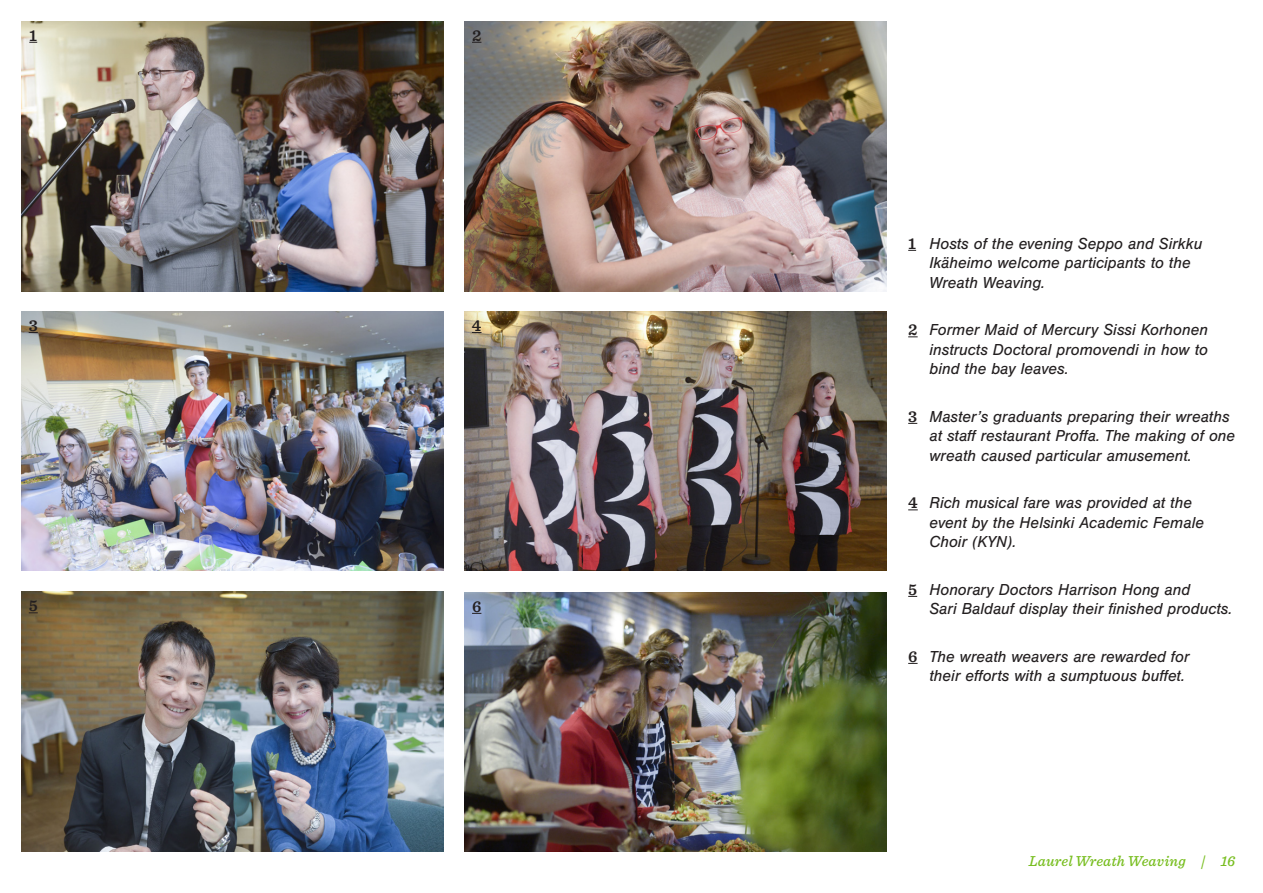
<style>
.page{position:relative;width:1263px;height:893px;background:#fff}
.page>*{position:absolute;margin:0;border:0;box-sizing:border-box;transform-origin:0 0}
.KUVATEKSTI{font:italic 16.5px/19.5px "Nimbus San";color:#231f20}
.KUVATEKSTI-2{font:600 16.5px "Sentinel";color:#231f20}
.t1{font:italic 500 15px "Sentinel";letter-spacing:.005em;color:#78be20}
.s1{font-family:"Sentinel";font-weight:600;font-style:normal}
</style>
<div class="page">
<img style="left:21px;top:21px;width:422px;height:270px">
<img style="left:465px;top:311px;width:422px;height:260px">
<img style="left:465px;top:21px;width:422px;height:270px">
<img style="left:21px;top:592px;width:422px;height:259px">
<img style="left:21px;top:311px;width:422px;height:260px">
<img style="left:465px;top:592px;width:422px;height:259px">
<p class="KUVATEKSTI-2" style="left:29px;top:22px;width:9px">1</p>
<p class="KUVATEKSTI-2" style="left:472px;top:22px;width:11px">2</p>
<p class="KUVATEKSTI-2" style="left:29px;top:313px;width:11px">3</p>
<p class="KUVATEKSTI-2" style="left:29px;top:593px;width:10px">5</p>
<p class="KUVATEKSTI-2" style="left:472px;top:313px;width:11px">4</p>
<p class="KUVATEKSTI-2" style="left:472px;top:593px;width:11px">6</p>
<p class="KUVATEKSTI" style="left:929px;top:234px;width:274px;text-indent:-21px"><span class="s1">1</span> Hosts of the evening Seppo and Sirkku<br>Ikäheimo welcome participants to the<br>Wreath Weaving.</p>
<p class="KUVATEKSTI" style="left:929px;top:320px;width:280px;text-align:justify;text-indent:-21px"><span class="s1">2</span> Former Maid of Mercury Sissi Korhonen instructs Doctoral promovendi in how to bind the bay leaves.</p>
<p class="KUVATEKSTI" style="left:929px;top:407px;width:307px;text-indent:-21px"><span class="s1">3</span> Master’s graduants preparing their wreaths at staff restaurant Proffa. The making of one wreath caused particular amusement.</p>
<p class="KUVATEKSTI" style="left:929px;top:493px;width:276px;text-indent:-21px"><span class="s1">4</span> Rich musical fare was provided at the event by the Helsinki Academic Female<br>Choir (KYN).</p>
<p class="KUVATEKSTI" style="left:929px;top:580px;width:304px;text-indent:-21px"><span class="s1">5</span> Honorary Doctors Harrison Hong and<br>Sari Baldauf display their finished products.</p>
<p class="KUVATEKSTI" style="left:908px;top:647px;width:283px;text-align:right"><span class="s1">6</span> The wreath weavers are rewarded for their efforts with a sumptuous buffet.</p>
<p class="t1" style="left:1029px;top:850px;width:208px">Laurel Wreath Weaving | 16</p>
</div>
